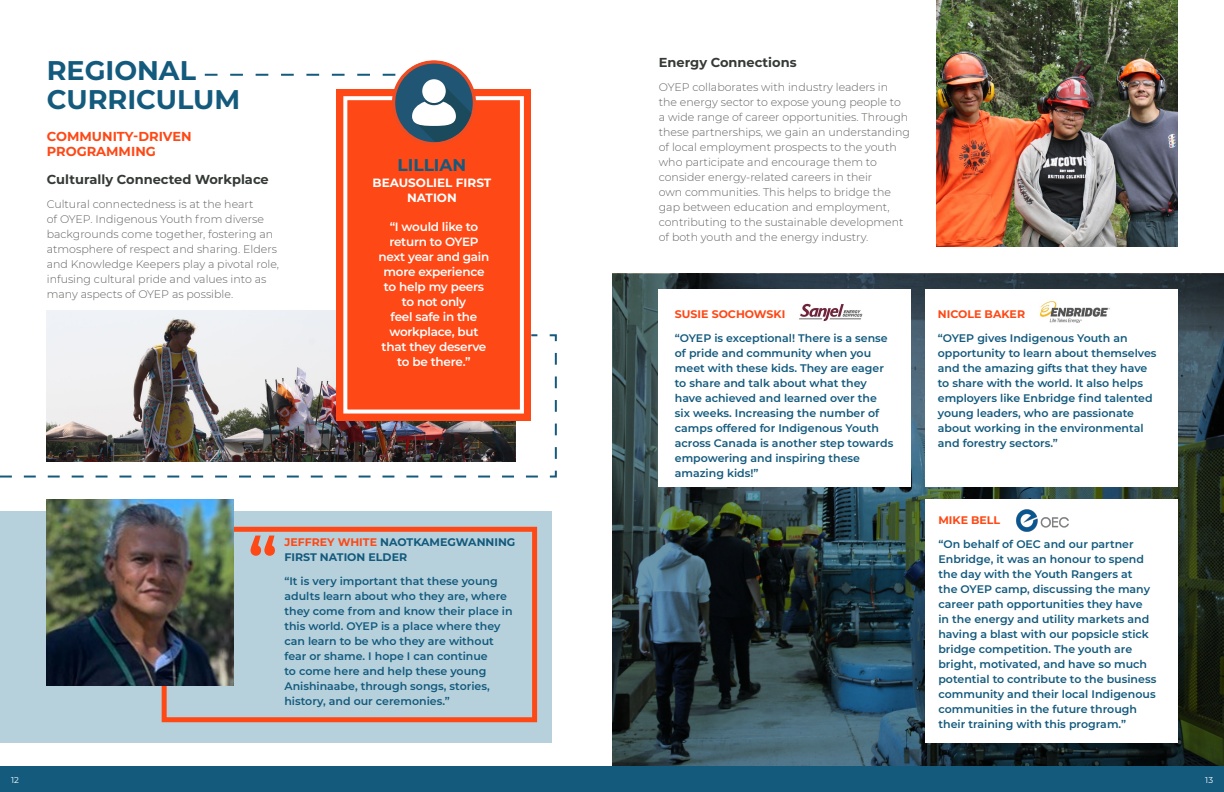
<style>
.page{position:relative;width:1224px;height:792px;background:#fff}
.page>*{position:absolute;margin:0;border:0;box-sizing:border-box;transform-origin:0 0}
.t1{font:700 27px/29px "Montserrat";color:#135a7d}
.t2{font:700 17px "Montserrat";color:#135a7d}
.t3{font:700 13px "Montserrat";color:#353a36}
.t4{font:700 13px/15px "Montserrat";color:#fe4815}
.t5{font:600 12px/15px "Montserrat";letter-spacing:-.02em;color:#fff;text-align:center}
.t6{font:700 12px/15px "Montserrat";color:#fff;text-align:center}
.t7{font:600 11px/15px "Montserrat";color:#135a7d}
.t8{font:300 11px/15px "Montserrat";color:#60625f}
.t9{font:700 11px/15px "Montserrat";color:#135a7d}
.t10{font:700 11px "Montserrat";color:#fe4815}
.t11{font:8.5px "Montserrat";color:#fff}
.s1{color:#fe4815}
</style>
<div class="page">
<div style="left:47px;top:310px;width:290px;height:23px;background:#eef1f5"></div>
<img style="left:0;top:333px;width:557px;height:145px">
<div style="left:0;top:511px;width:552px;height:232px;background:#b7d1dc"></div>
<div style="left:162px;top:527px;width:375px;height:195px;border:5px solid #fe4815"></div>
<img style="left:47px;top:499px;width:186px;height:186px">
<div style="left:337px;top:89px;width:194px;height:332px;background:#fe4815"></div>
<svg style="left:612px;top:274px;width:612px;height:493px"></svg>
<div style="left:925px;top:499px;width:252px;height:244px;background:#fff"></div>
<div style="left:925px;top:290px;width:252px;height:197px;background:#fff"></div>
<div style="left:659px;top:290px;width:252px;height:197px;background:#fff"></div>
<img style="left:936px;top:0;width:241px;height:246px">
<svg style="left:251px;top:536px;width:24px;height:20px"></svg>
<img style="left:1016px;top:510px;width:53px;height:21px">
<img style="left:1039px;top:301px;width:71px;height:22px">
<img style="left:799px;top:303px;width:64px;height:19px">
<div style="left:343px;top:96px;width:181px;height:318px;border:4px solid #fff"></div>
<svg style="left:205px;top:62px;width:269px;height:82px"></svg>
<div style="left:0;top:767px;width:1224px;height:25px;background:#135a7d"></div>
<h1 class="t1" style="left:47px;top:55px;width:195px">REGIONAL<br>CURRICULUM</h1>
<p class="t4" style="left:47px;top:128px;width:146px">COMMUNITY-DRIVEN<br>PROGRAMMING</p>
<p class="t3" style="left:47px;top:170px;width:224px">Culturally Connected Workplace</p>
<p class="t8" style="left:47px;top:196px;width:234px">Cultural connectedness is at the heart<br>of OYEP. Indigenous Youth from diverse backgrounds come together, fostering an atmosphere of respect and sharing. Elders and Knowledge Keepers play a pivotal role, infusing cultural pride and values into as many aspects of OYEP as possible.</p>
<h2 class="t2" style="left:398px;top:153px;width:70px">LILLIAN</h2>
<p class="t6" style="left:373px;top:175px;width:120px">BEAUSOLIEL FIRST<br>NATION</p>
<p class="t5" style="left:379px;top:218px;width:112px">“I would like to return to OYEP next year and gain more experience to help my peers to not only<br>feel safe in the workplace, but that they deserve to be there.”</p>
<p class="t9" style="left:284px;top:534px;width:233px"><span class="s1">JEFFREY WHITE</span> NAOTKAMEGWANNING<br>FIRST NATION ELDER</p>
<p class="t7" style="left:284px;top:573px;width:230px">“It is very important that these young adults learn about who they are, where they come from and know their place in this world. OYEP is a place where they can learn to be who they are without fear or shame. I hope I can continue<br>to come here and help these young Anishinaabe, through songs, stories, history, and our ceremonies.”</p>
<p class="t3" style="left:659px;top:53px;width:139px">Energy Connections</p>
<p class="t8" style="left:659px;top:79px;width:253px">OYEP collaborates with industry leaders in<br>the energy sector to expose young people to<br>a wide range of career opportunities. Through these partnerships, we gain an understanding of local employment prospects to the youth who participate and encourage them to consider energy-related careers in their<br>own communities. This helps to bridge the gap between education and employment, contributing to the sustainable development of both youth and the energy industry.</p>
<p class="t10" style="left:675px;top:306px;width:112px">SUSIE SOCHOWSKI</p>
<p class="t7" style="left:675px;top:330px;width:220px">“OYEP is exceptional! There is a sense of pride and community when you meet with these kids. They are eager to share and talk about what they have achieved and learned over the six weeks. Increasing the number of camps offered for Indigenous Youth across Canada is another step towards empowering and inspiring these amazing kids!”</p>
<p class="t10" style="left:938px;top:306px;width:89px">NICOLE BAKER</p>
<p class="t7" style="left:938px;top:330px;width:220px">“OYEP gives Indigenous Youth an opportunity to learn about themselves and the amazing gifts that they have to share with the world. It also helps employers like Enbridge find talented young leaders, who are passionate about working in the environmental and forestry sectors.”</p>
<p class="t10" style="left:938px;top:512px;width:63px">MIKE BELL</p>
<p class="t7" style="left:938px;top:536px;width:219px">“On behalf of OEC and our partner Enbridge, it was an honour to spend the day with the Youth Rangers at<br>the OYEP camp, discussing the many career path opportunities they have<br>in the energy and utility markets and having a blast with our popsicle stick bridge competition. The youth are bright, motivated, and have so much potential to contribute to the business community and their local Indigenous communities in the future through their training with this program.”</p>
<p class="t11" style="left:11px;top:774px;width:9px">12</p>
<p class="t11" style="left:1205px;top:774px;width:9px">13</p>
</div>
